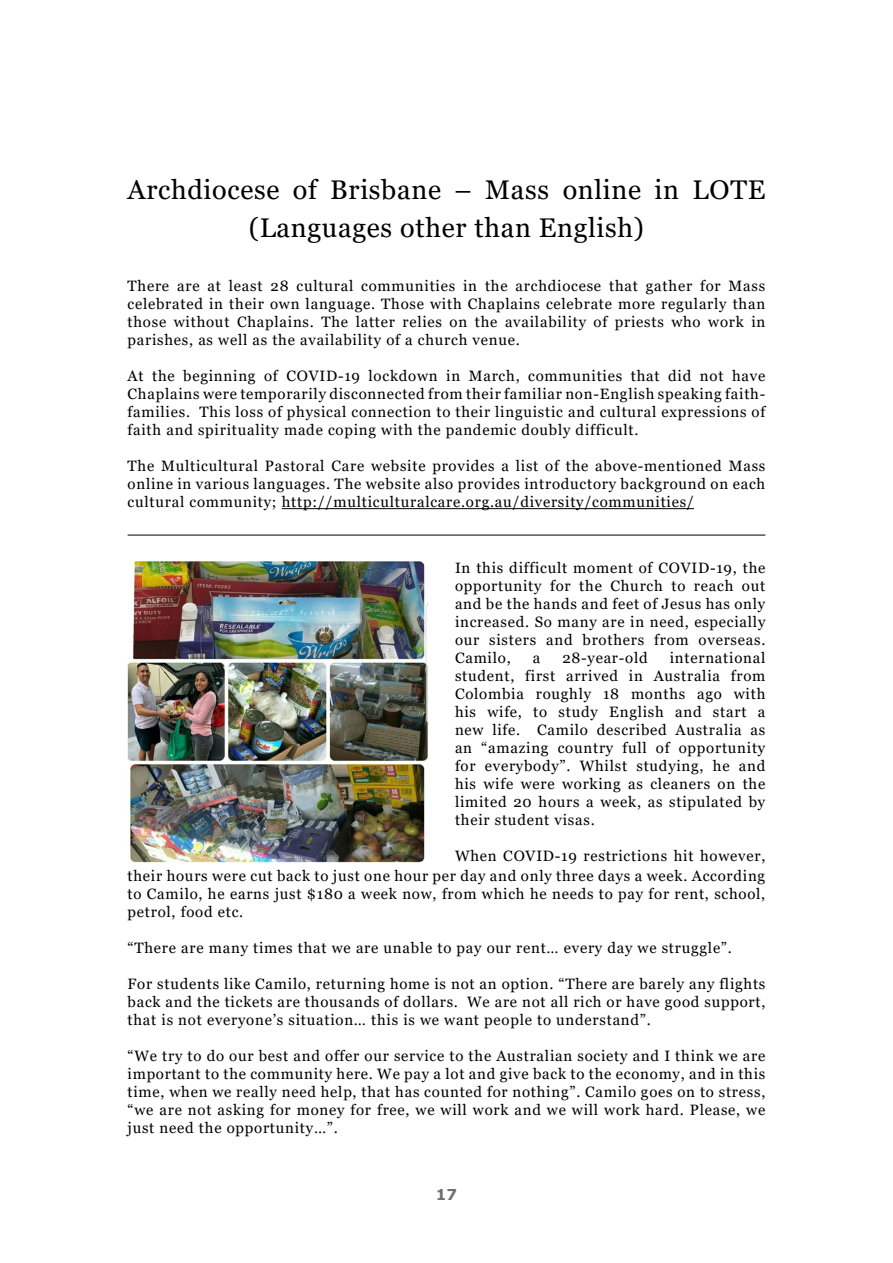
<style>
.page{position:relative;width:893px;height:1263px;background:#fff}
.page>*{position:absolute;margin:0;border:0;box-sizing:border-box;transform-origin:0 0}
.t1{font:27px/37.5px "Georgia";letter-spacing:.025em;color:#000;text-align:center}
.t2{font:15px/18px "Georgia";letter-spacing:.05em;color:#000;text-align:justify}
.t3{font:700 15px "Verdana";color:#6e7073}
</style>
<div class="page">
<img style="left:128px;top:561px;width:301px;height:302px">
<hr style="left:282px;top:508px;width:412px;height:1px;background:#000">
<hr style="left:128px;top:535px;width:637px;height:1px;background:#000">
<h1 class="t1" style="left:128px;top:172px;width:639px">Archdiocese of Brisbane – Mass online in LOTE (Languages other than English)</h1>
<p class="t2" style="left:128px;top:277px;width:639px">There are at least 28 cultural communities in the archdiocese that gather for Mass celebrated in their own language. Those with Chaplains celebrate more regularly than those without Chaplains. The latter relies on the availability of priests who work in parishes, as well as the availability of a church venue.</p>
<p class="t2" style="left:128px;top:367px;width:639px">At the beginning of COVID-19 lockdown in March, communities that did not have Chaplains were temporarily disconnected from their familiar non-English speaking faith&shy;families. This loss of physical connection to their linguistic and cultural expressions of faith and spirituality made coping with the pandemic doubly difficult.</p>
<p class="t2" style="left:128px;top:457px;width:639px">The Multicultural Pastoral Care website provides a list of the above-mentioned Mass online in various languages. The website also provides introductory background on each cultural community; http://multiculturalcare.org.au/diversity/communities/</p>
<p class="t2" style="left:455px;top:559px;width:312px">In this difficult moment of COVID-19, the opportunity for the Church to reach out and be the hands and feet of Jesus has only increased. So many are in need, especially our sisters and brothers from overseas.<br>Camilo,</p>
<p class="t2" style="left:455px;top:649px;width:312px;text-indent:215px">international student, first arrived in Australia from Colombia roughly 18 months ago with his wife, to study English and start a new life. Camilo described Australia as an “amazing country full of opportunity for everybody”. Whilst studying, he and his wife were working as cleaners on the limited 20 hours a week, as stipulated by their student visas.</p>
<p class="t2" style="left:455px;top:847px;width:312px">When COVID-19 restrictions hit however,</p>
<p class="t2" style="left:533px;top:649px;width:9px">a</p>
<p class="t2" style="left:562px;top:649px;width:87px">28-year-old</p>
<p class="t2" style="left:128px;top:867px;width:639px">their hours were cut back to just one hour per day and only three days a week. According to Camilo, he earns just $180 a week now, from which he needs to pay for rent, school, petrol, food etc.</p>
<p class="t2" style="left:128px;top:939px;width:606px">“There are many times that we are unable to pay our rent… every day we struggle”.</p>
<p class="t2" style="left:128px;top:975px;width:639px">For students like Camilo, returning home is not an option. “There are barely any flights back and the tickets are thousands of dollars. We are not all rich or have good support, that is not everyone’s situation… this is we want people to understand”.</p>
<p class="t2" style="left:128px;top:1047px;width:639px">“We try to do our best and offer our service to the Australian society and I think we are important to the community here. We pay a lot and give back to the economy, and in this time, when we really need help, that has counted for nothing”. Camilo goes on to stress, “we are not asking for money for free, we will work and we will work hard. Please, we just need the opportunity…”.</p>
<p class="t3" style="left:436px;top:1184px;width:23px">17</p>
</div>
